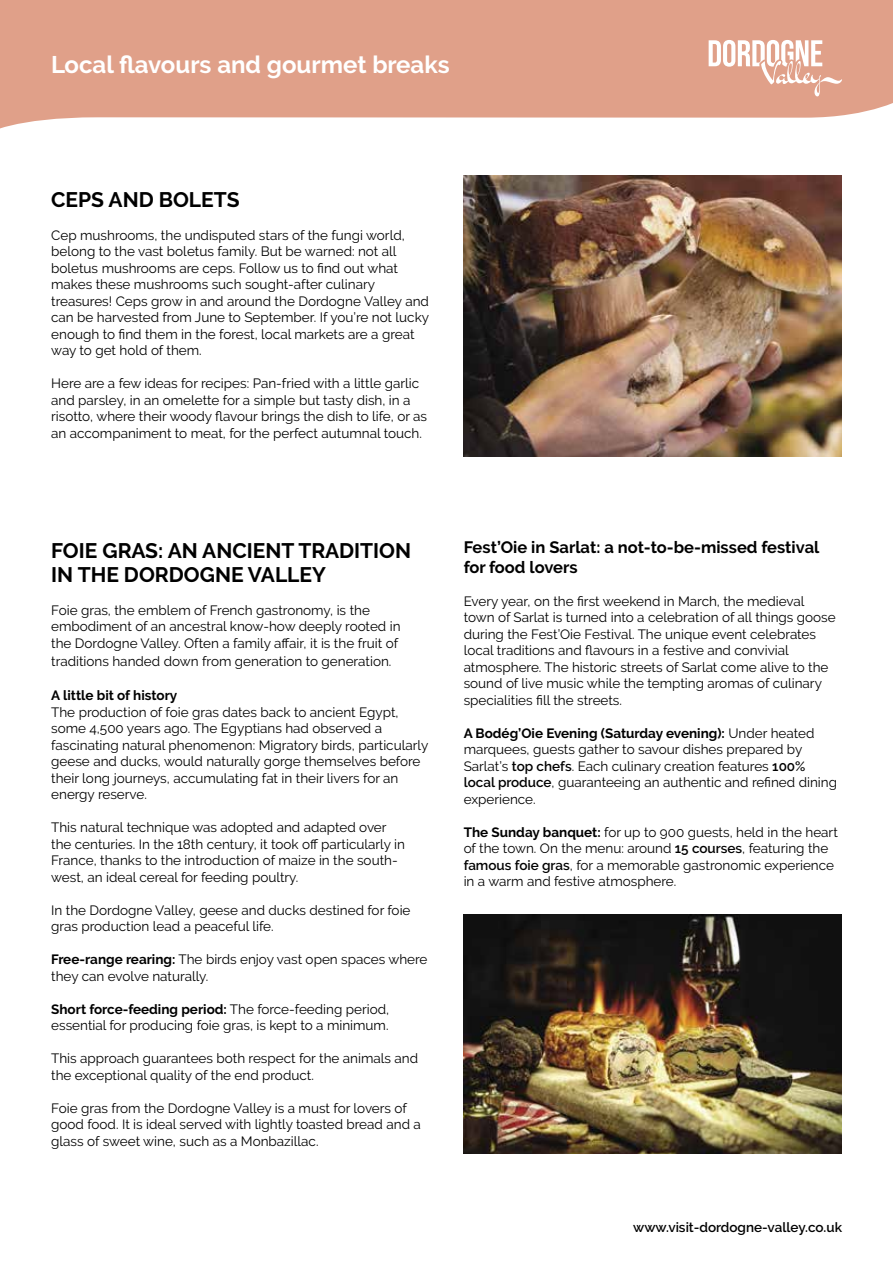
<style>
.page{position:relative;width:893px;height:1263px;background:#fff}
.page>*{position:absolute;margin:0;border:0;box-sizing:border-box;transform-origin:0 0}
.t1{font:700 24px "Raleway";color:#fff}
.t2{font:700 21px/24px "Raleway";color:#000}
.t3{font:700 16.5px/19.5px "Raleway";color:#000}
.t4{font:13.5px/16.5px "Raleway";color:#000}
.t5{font:600 13.5px "Raleway";color:#000}
.t6{font:700 13.5px "Raleway";color:#000}
.s1{font-weight:700}
.s2{font-weight:600}
</style>
<div class="page">
<img style="left:463px;top:175px;width:379px;height:281px">
<svg style="left:0;top:0;width:893px;height:129px;background:#e2a994"></svg>
<svg style="left:709px;top:40px;width:133px;height:56px"></svg>
<img style="left:463px;top:914px;width:379px;height:239px">
<h1 class="t1" style="left:51px;top:51px;width:400px">Local flavours and gourmet breaks</h1>
<h2 class="t2" style="left:51px;top:188px;width:190px">CEPS AND BOLETS</h2>
<p class="t4" style="left:51px;top:227px;width:379px">Cep mushrooms, the undisputed stars of the fungi world, belong to the vast boletus family. But be warned: not all boletus mushrooms are ceps. Follow us to find out what makes these mushrooms such sought-after culinary treasures! Ceps grow in and around the Dordogne Valley and can be harvested from June to September. If you’re not lucky enough to find them in the forest, local markets are a great way to get hold of them.</p>
<p class="t4" style="left:51px;top:375px;width:377px">Here are a few ideas for recipes: Pan-fried with a little garlic and parsley, in an omelette for a simple but tasty dish, in a risotto, where their woody flavour brings the dish to life, or as an accompaniment to meat, for the perfect autumnal touch.</p>
<h2 class="t2" style="left:51px;top:538px;width:361px">FOIE GRAS: AN ANCIENT TRADITION<br>IN THE DORDOGNE VALLEY</h2>
<p class="t4" style="left:51px;top:602px;width:351px">Foie gras, the emblem of French gastronomy, is the embodiment of an ancestral know-how deeply rooted in the Dordogne Valley. Often a family affair, it is the fruit of</p>
<p class="t4" style="left:51px;top:653px;width:342px">traditions handed down from generation to generation.</p>
<p class="t6" style="left:51px;top:688px;width:128px">A little bit of history</p>
<p class="t4" style="left:51px;top:704px;width:379px">The production of foie gras dates back to ancient Egypt, some 4,500 years ago. The Egyptians had observed a fascinating natural phenomenon: Migratory birds, particularly geese and ducks, would naturally gorge themselves before their long journeys, accumulating fat in their livers for an energy reserve.</p>
<p class="t4" style="left:51px;top:819px;width:355px">This natural technique was adopted and adapted over the centuries. In the 18thᵉ century, it took off particularly in France, thanks to the introduction of maize in the south&shy;west, an ideal cereal for feeding poultry.</p>
<p class="t4" style="left:51px;top:902px;width:361px">In the Dordogne Valley, geese and ducks destined for foie gras production lead a peaceful life.</p>
<p class="t4" style="left:51px;top:951px;width:378px"><span class="s1">Free-range rearing:</span> The birds enjoy vast open spaces where they can evolve naturally.</p>
<p class="t4" style="left:51px;top:1001px;width:340px"><span class="s1">Short force-feeding period:</span> The force-feeding period, essential for producing foie gras, is kept to a minimum.</p>
<p class="t4" style="left:51px;top:1050px;width:368px">This approach guarantees both respect for the animals and the exceptional quality of the end product.</p>
<p class="t4" style="left:51px;top:1099px;width:371px">Foie gras from the Dordogne Valley is a must for lovers of good food. It is ideal served with lightly toasted bread and a glass of sweet wine, such as a Monbazillac.</p>
<p class="t3" style="left:464px;top:538px;width:357px">Fest’Oie in Sarlat: a not-to-be-missed festival for food lovers</p>
<p class="t4" style="left:464px;top:593px;width:374px">Every year, on the first weekend in March, the medieval town of Sarlat is turned into a celebration of all things goose during the Fest’Oie Festival. The unique event celebrates local traditions and flavours in a festive and convivial atmosphere. The historic streets of Sarlat come alive to the sound of live music while the tempting aromas of culinary specialities fill the streets.</p>
<p class="t4" style="left:464px;top:725px;width:375px"><span class="s1">A Bodég’Oie Evening (Saturday evening):</span> Under heated marquees, guests gather to savour dishes prepared by Sarlat’s <span class="s2">top chefs</span>. Each culinary creation features <span class="s2">100% local produce</span>, guaranteeing an authentic and refined dining experience.</p>
<p class="t4" style="left:464px;top:824px;width:376px"><span class="s1">The Sunday banquet:</span> for up to 900 guests, held in the heart of the town. On the menu: around <span class="s2">15 courses</span>, featuring the <span class="s2">famous foie gras</span>, for a memorable gastronomic experience in a warm and festive atmosphere.</p>
<p class="t5" style="left:633px;top:1219px;width:210px">www.visit-dordogne-valley.co.uk</p>
</div>
